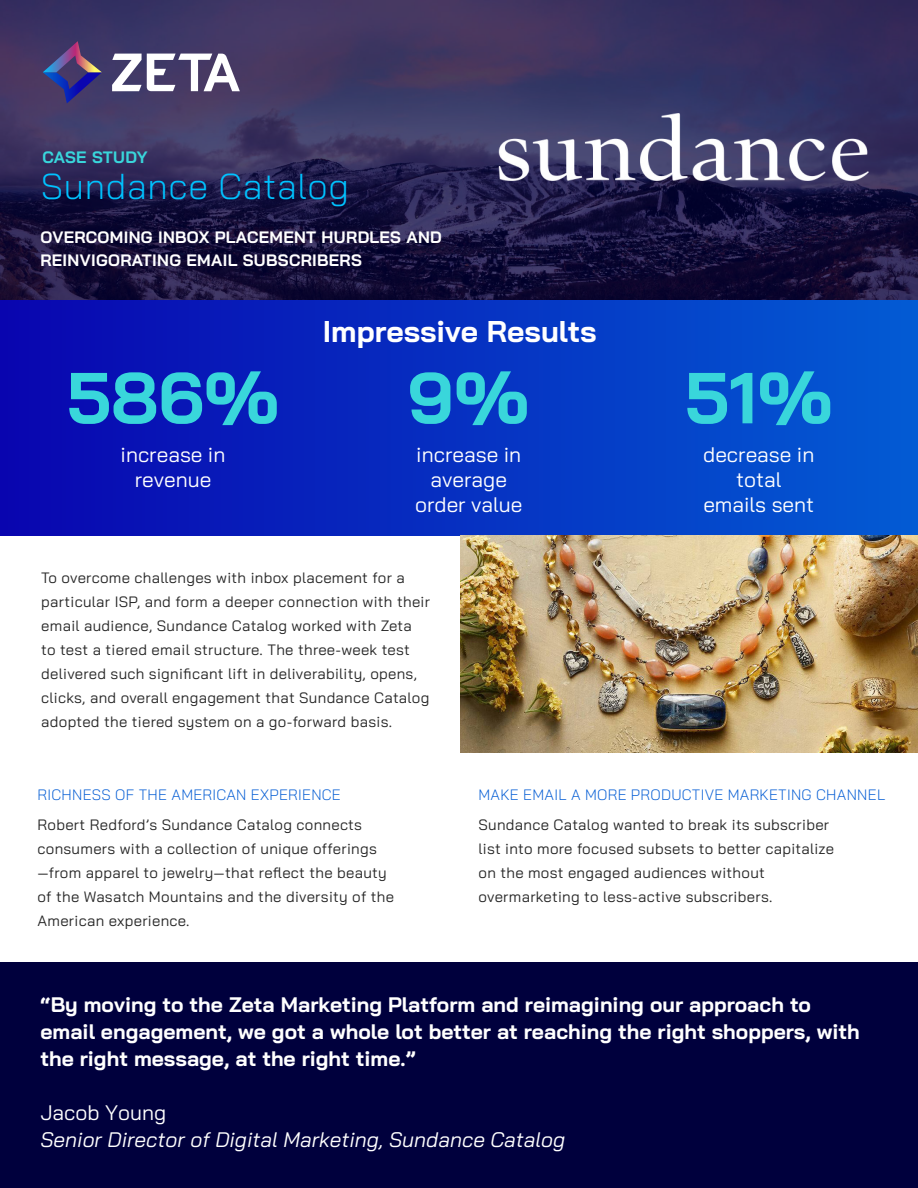
<style>
.page{position:relative;width:918px;height:1188px;background:#fff}
.page>*{position:absolute;margin:0;border:0;box-sizing:border-box;transform-origin:0 0}
.t1{font:700 72px "Bai Jamjuree";color:#39d6db}
.t2{font:300 36px "Bai Jamjuree";letter-spacing:.02em;color:#00c2ff}
.t3{font:700 30px "Bai Jamjuree";color:#fff}
.t4{font:700 21px/27px "Bai Jamjuree";color:#fff}
.t5{font:21px/25.2px "Bai Jamjuree";color:#fff;text-align:center}
.t6{font:italic 21px "Bai Jamjuree";color:#fff}
.t7{font:700 16.5px/22.5px "Bai Jamjuree";letter-spacing:.02em;color:#fff}
.t8{font:700 16.5px "Bai Jamjuree";letter-spacing:.005em;color:#39d6db}
.t9{font:15px/24px "Bai Jamjuree";letter-spacing:.02em;color:#262626}
.t10{font:300 15px "Bai Jamjuree";letter-spacing:.02em;color:#035cd4}
</style>
<div class="page">
<svg style="left:0;top:0;width:918px;height:301px;background:#2b2551"></svg>
<div style="left:0;top:301px;width:918px;height:235px;background:linear-gradient(to right,#0905af,#035bd4)"></div>
<svg style="left:112px;top:54px;width:128px;height:37px"></svg>
<svg style="left:43px;top:41px;width:59px;height:62px;background:#473d79"></svg>
<img style="left:497px;top:113px;width:373px;height:67px">
<img style="left:461px;top:536px;width:457px;height:216px">
<div style="left:0;top:962px;width:918px;height:226px;background:#00003d"></div>
<p class="t8" style="left:43px;top:148px;width:107px">CASE STUDY</p>
<h2 class="t2" style="left:41px;top:156px;width:310px">Sundance Catalog</h2>
<p class="t7" style="left:40px;top:226px;width:403px">OVERCOMING INBOX PLACEMENT HURDLES AND<br>REINVIGORATING EMAIL SUBSCRIBERS</p>
<h1 class="t1" style="left:67px;top:356px;width:214px">586%</h1>
<h3 class="t5" style="left:121px;top:442px;width:106px">increase in revenue</h3>
<h3 class="t3" style="left:323px;top:314px;width:275px">Impressive Results</h3>
<h1 class="t1" style="left:408px;top:356px;width:123px">9%</h1>
<h3 class="t5" style="left:415px;top:442px;width:109px">increase in average order value</h3>
<p class="t9" style="left:41px;top:565px;width:390px">To overcome challenges with inbox placement for a particular ISP, and form a deeper connection with their email audience, Sundance Catalog worked with Zeta<br>to test a tiered email structure. The three-week test delivered such significant lift in deliverability, opens, clicks, and overall engagement that Sundance Catalog adopted the tiered system on a go-forward basis.</p>
<h1 class="t1" style="left:685px;top:356px;width:150px">51%</h1>
<h3 class="t5" style="left:703px;top:442px;width:113px">decrease in total emails sent</h3>
<p class="t10" style="left:37px;top:782px;width:305px">RICHNESS OF THE AMERICAN EXPERIENCE</p>
<p class="t9" style="left:37px;top:813px;width:358px">Robert Redford’s Sundance Catalog connects consumers with a collection of unique offerings —from apparel to jewelry—that reflect the beauty of the Wasatch Mountains and the diversity of the American experience.</p>
<p class="t10" style="left:478px;top:782px;width:408px">MAKE EMAIL A MORE PRODUCTIVE MARKETING CHANNEL</p>
<p class="t9" style="left:478px;top:813px;width:357px">Sundance Catalog wanted to break its subscriber list into more focused subsets to better capitalize on the most engaged audiences without overmarketing to less-active subscribers.</p>
<h3 class="t4" style="left:40px;top:991px;width:821px">“By moving to the Zeta Marketing Platform and reimagining our approach to email engagement, we got a whole lot better at reaching the right shoppers, with the right message, at the right time.”</h3>
<h3 class="t5" style="left:40px;top:1100px;width:127px">Jacob Young</h3>
<h3 class="t6" style="left:40px;top:1122px;width:526px">Senior Director of Digital Marketing, Sundance Catalog</h3>
</div>
